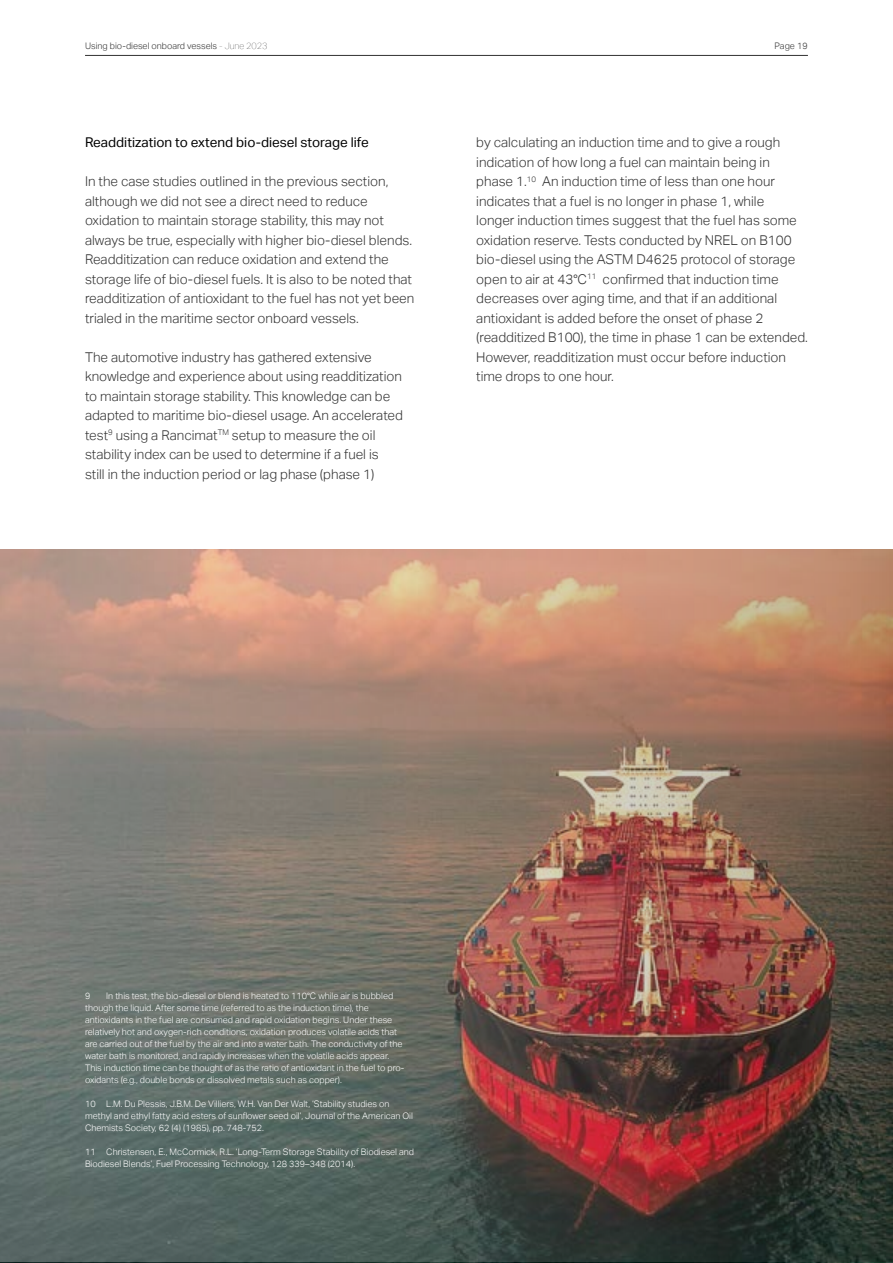
<style>
.page{position:relative;width:893px;height:1263px;background:#fff}
.page>*{position:absolute;margin:0;border:0;box-sizing:border-box;transform-origin:0 0}
.t1{font:300 13.5px/19.5px "Aktiv Grotesk";color:#323232}
.t2{font:13.5px "Aktiv Grotesk";color:#000}
.t3{font:300 9px/12px "Aktiv Grotesk";color:#fff}
.t4{font:300 9px "Aktiv Grotesk";color:#323232}
.s1{font-family:"Aktiv Grotesk Hair";font-weight:400;color:#000}
</style>
<div class="page">
<hr style="left:85px;top:55px;width:723px;height:1px;background:#323232">
<img style="left:0;top:549px;width:893px;height:712px">
<p class="t4" style="left:85px;top:41px;width:184px">Using bio-diesel onboard vessels <span class="s1">- June 2023</span></p>
<p class="t4" style="left:774px;top:41px;width:35px">Page 19</p>
<p class="t2" style="left:85px;top:135px;width:285px">Readditization to extend bio-diesel storage life</p>
<p class="t1" style="left:85px;top:172px;width:331px">In the case studies outlined in the previous section, although we did not see a direct need to reduce oxidation to maintain storage stability, this may not always be true, especially with higher bio-diesel blends.<br>Readditization can reduce oxidation and extend the storage life of bio-diesel fuels. It is also to be noted that readditization of antioxidant to the fuel has not yet been trialed in the maritime sector onboard vessels.</p>
<p class="t1" style="left:85px;top:347px;width:319px">The automotive industry has gathered extensive knowledge and experience about using readditization to maintain storage stability. This knowledge can be adapted to maritime bio-diesel usage. An accelerated test<sup>9</sup> using a Rancimat<sup>TM</sup> setup to measure the oil stability index can be used to determine if a fuel is<br>still in the induction period or lag phase (phase 1)</p>
<p class="t1" style="left:476px;top:133px;width:333px">by calculating an induction time and to give a rough indication of how long a fuel can maintain being in phase 1.<sup>10</sup> An induction time of less than one hour indicates that a fuel is no longer in phase 1, while<br>longer induction times suggest that the fuel has some oxidation reserve. Tests conducted by NREL on B100 bio-diesel using the ASTM D4625 protocol of storage open to air at 43°C<sup>11</sup> confirmed that induction time decreases over aging time, and that if an additional antioxidant is added before the onset of phase 2 (readditized B100), the time in phase 1 can be extended.<br>However, readditization must occur before induction time drops to one hour.</p>
<p class="t3" style="left:85px;top:990px;width:321px;text-indent:21px">In this test, the bio-diesel or blend is heated to 110°C while air is bubbled though the liquid. After some time (referred to as the induction time), the antioxidants in the fuel are consumed and rapid oxidation begins. Under these relatively hot and oxygen-rich conditions, oxidation produces volatile acids that are carried out of the fuel by the air and into a water bath. The conductivity of the water bath is monitored, and rapidly increases when the volatile acids appear.<br>This induction time can be thought of as the ratio of antioxidant in the fuel to pro&shy;oxidants (e.g., double bonds or dissolved metals such as copper).</p>
<p class="t3" style="left:85px;top:1098px;width:329px">10 L.M. Du Plessis, J.B.M. De Villiers, W.H. Van Der Walt, ‘Stability studies on methyl and ethyl fatty acid esters of sunflower seed oil’, Journal of the American Oil<br>Chemists Society, 62 (4) (1985), pp. 748-752.</p>
<p class="t3" style="left:85px;top:1146px;width:331px">11 Christensen, E., McCormick, R.L. ‘Long-Term Storage Stability of Biodiesel and<br>Biodiesel Blends’, Fuel Processing Technology, 128 339–348 (2014).</p>
<p class="t3" style="left:85px;top:990px;width:7px">9</p>
</div>
